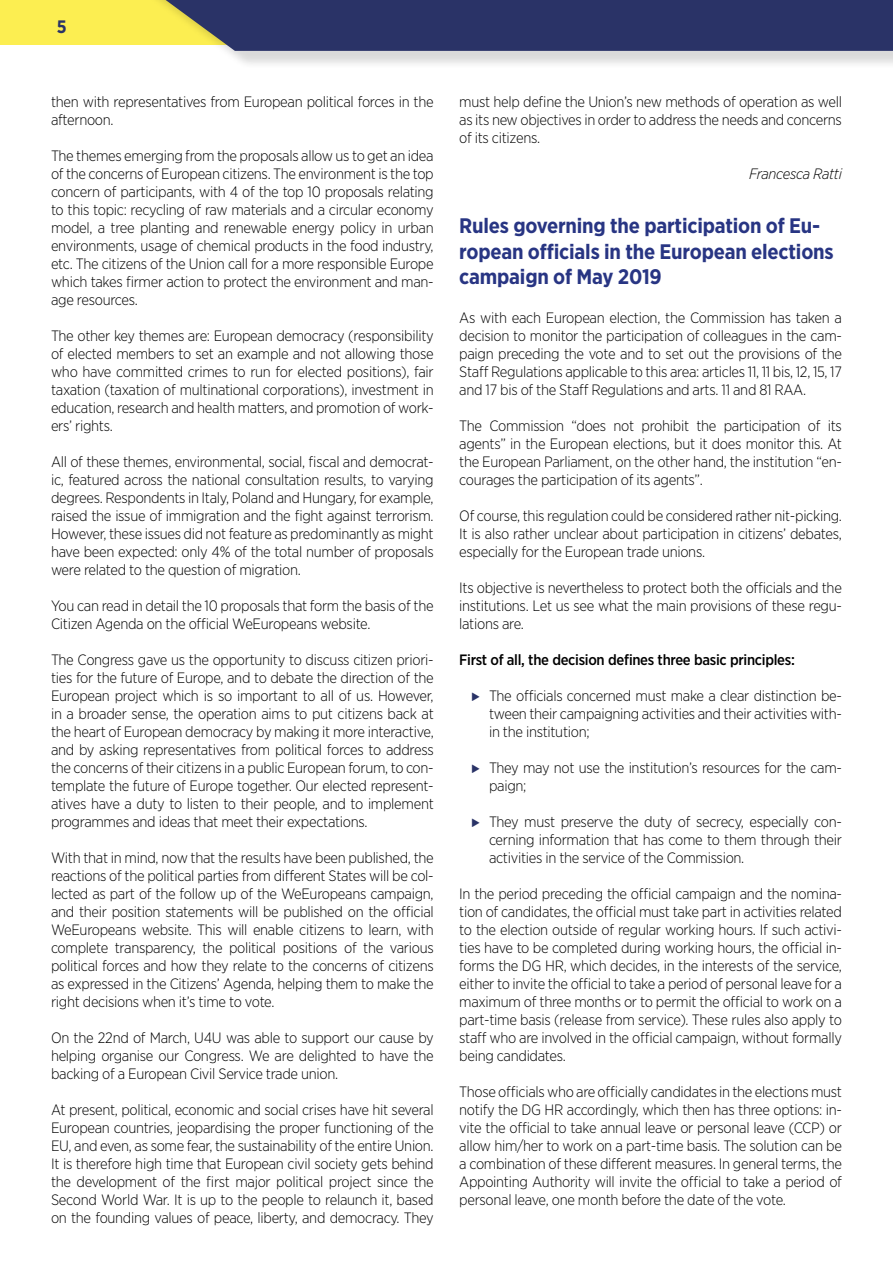
<style>
.page{position:relative;width:893px;height:1263px;background:#fff}
.page>*{position:absolute;margin:0;border:0;box-sizing:border-box;transform-origin:0 0}
.t1{font:700 21px/25.2px "Gotham Narrow";letter-spacing:-.01em;color:#283583}
.t2{font:700 18px "Gotham Narrow";color:#2a3367}
.t3{font:300 15px/18px "Gotham Narrow";letter-spacing:-.02em;color:#000;text-align:justify}
.t4{font:500 15px "Gotham Narrow";letter-spacing:-.02em;color:#000}
.t5{font:italic 300 15px "Gotham Narrow";letter-spacing:-.02em;color:#000}
.s1{font-family:"Icons South St";font-weight:400;font-size:7.5px;color:#2a3367}
</style>
<div class="page">
<div style="left:0;top:0;width:893px;height:44px;background:#fcee51"></div>
<div style="left:141px;top:0;width:752px;height:70px;background:#000;opacity:.15"></div>
<svg style="left:137px;top:0;width:756px;height:51px;background:#3c4367"></svg>
<p class="t2" style="left:57px;top:15px;width:11px">5</p>
<p class="t3" style="left:51px;top:92px;width:384px">then with representatives from European political forces in the afternoon.</p>
<p class="t3" style="left:51px;top:146px;width:384px">The themes emerging from the proposals allow us to get an idea of the concerns of European citizens. The environment is the top concern of participants, with 4 of the top 10 proposals relating to this topic: recycling of raw materials and a circular economy model, a tree planting and renewable energy policy in urban environments, usage of chemical products in the food industry, etc. The citizens of the Union call for a more responsible Europe which takes firmer action to protect the environment and man&shy;age resources.</p>
<p class="t3" style="left:51px;top:326px;width:384px">The other key themes are: European democracy (responsibility of elected members to set an example and not allowing those who have committed crimes to run for elected positions), fair taxation (taxation of multinational corporations), investment in education, research and health matters, and promotion of work&shy;ers’ rights.</p>
<p class="t3" style="left:51px;top:452px;width:384px">All of these themes, environmental, social, fiscal and democrat&shy;ic, featured across the national consultation results, to varying degrees. Respondents in Italy, Poland and Hungary, for example, raised the issue of immigration and the fight against terrorism.<br>However, these issues did not feature as predominantly as might have been expected: only 4% of the total number of proposals were related to the question of migration.</p>
<p class="t3" style="left:51px;top:596px;width:384px">You can read in detail the 10 proposals that form the basis of the<br>Citizen Agenda on the official WeEuropeans website.</p>
<p class="t3" style="left:51px;top:650px;width:384px">The Congress gave us the opportunity to discuss citizen priori&shy;ties for the future of Europe, and to debate the direction of the European project which is so important to all of us. However, in a broader sense, the operation aims to put citizens back at the heart of European democracy by making it more interactive, and by asking representatives from political forces to address the concerns of their citizens in a public European forum, to con&shy;template the future of Europe together. Our elected represent&shy;atives have a duty to listen to their people, and to implement programmes and ideas that meet their expectations.</p>
<p class="t3" style="left:51px;top:848px;width:384px">With that in mind, now that the results have been published, the reactions of the political parties from different States will be col&shy;lected as part of the follow up of the WeEuropeans campaign, and their position statements will be published on the official WeEuropeans website. This will enable citizens to learn, with complete transparency, the political positions of the various political forces and how they relate to the concerns of citizens as expressed in the Citizens’ Agenda, helping them to make the right decisions when it’s time to vote.</p>
<p class="t3" style="left:51px;top:1028px;width:384px">On the 22nd of March, U4U was able to support our cause by helping organise our Congress. We are delighted to have the backing of a European Civil Service trade union.</p>
<p class="t3" style="left:51px;top:1100px;width:384px">At present, political, economic and social crises have hit several European countries, jeopardising the proper functioning of the EU, and even, as some fear, the sustainability of the entire Union.<br>It is therefore high time that European civil society gets behind the development of the first major political project since the Second World War. It is up to the people to relaunch it, based on the founding values of peace, liberty, and democracy. They</p>
<p class="t3" style="left:459px;top:92px;width:384px">must help define the Union’s new methods of operation as well as its new objectives in order to address the needs and concerns of its citizens.</p>
<p class="t5" style="left:749px;top:164px;width:94px">Francesca Ratti</p>
<h1 class="t1" style="left:459px;top:213px;width:376px">Rules governing the participation of Eu&shy;ropean officials in the European elections campaign of May 2019</h1>
<p class="t3" style="left:459px;top:308px;width:384px">As with each European election, the Commission has taken a decision to monitor the participation of colleagues in the cam&shy;paign preceding the vote and to set out the provisions of the Staff Regulations applicable to this area: articles 11, 11 bis, 12, 15, 17 and 17 bis of the Staff Regulations and arts. 11 and 81 RAA.</p>
<p class="t3" style="left:459px;top:416px;width:384px">The Commission “does not prohibit the participation of its agents” in the European elections, but it does monitor this. At the European Parliament, on the other hand, the institution “en&shy;courages the participation of its agents”.</p>
<p class="t3" style="left:459px;top:506px;width:384px">Of course, this regulation could be considered rather nit-picking.<br>It is also rather unclear about participation in citizens’ debates, especially for the European trade unions.</p>
<p class="t3" style="left:459px;top:578px;width:384px">Its objective is nevertheless to protect both the officials and the institutions. Let us see what the main provisions of these regu&shy;lations are.</p>
<p class="t4" style="left:459px;top:650px;width:337px">First of all, the decision defines three basic principles:</p>
<p class="t3" style="left:489px;top:686px;width:354px;text-indent:-17px"><span class="s1">C</span> The officials concerned must make a clear distinction be&shy;tween their campaigning activities and their activities with&shy;in the institution;</p>
<p class="t3" style="left:489px;top:758px;width:354px;text-indent:-17px"><span class="s1">C</span> They may not use the institution’s resources for the cam&shy;paign;</p>
<p class="t3" style="left:489px;top:812px;width:354px;text-indent:-17px"><span class="s1">C</span> They must preserve the duty of secrecy, especially con&shy;cerning information that has come to them through their activities in the service of the Commission.</p>
<p class="t3" style="left:459px;top:884px;width:384px">In the period preceding the official campaign and the nomina&shy;tion of candidates, the official must take part in activities related to the election outside of regular working hours. If such activi&shy;ties have to be completed during working hours, the official in&shy;forms the DG HR, which decides, in the interests of the service, either to invite the official to take a period of personal leave for a maximum of three months or to permit the official to work on a part-time basis (release from service). These rules also apply to staff who are involved in the official campaign, without formally being candidates.</p>
<p class="t3" style="left:459px;top:1082px;width:384px">Those officials who are officially candidates in the elections must notify the DG HR accordingly, which then has three options: in&shy;vite the official to take annual leave or personal leave (CCP) or allow him/her to work on a part-time basis. The solution can be a combination of these different measures. In general terms, the Appointing Authority will invite the official to take a period of personal leave, one month before the date of the vote.</p>
</div>
